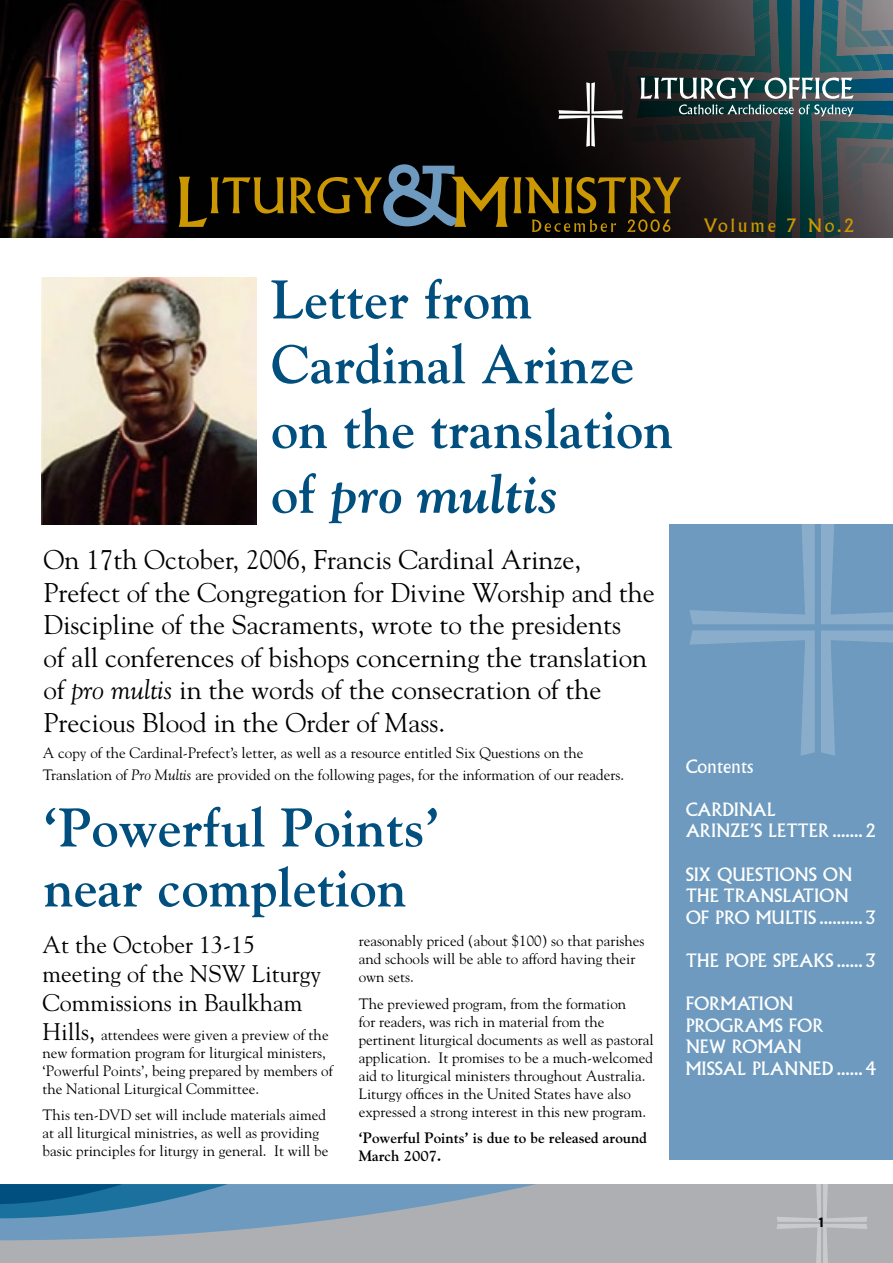
<style>
.page{position:relative;width:893px;height:1263px;background:#fff}
.page>*{position:absolute;margin:0;border:0;box-sizing:border-box;transform-origin:0 0}
.t1{font:700 54px/64.8px "Goudy";color:#004f7f}
.t2{font:27px/32.4px "Goudy";color:#000}
.t3{font:24px/28.8px "Goudy";color:#000}
.t4{font:18px/21.6px "Albertus";color:#fff}
.t5{font:18px "Albertus";letter-spacing:.15em;color:#cb9702}
.t6{font:15px/18px "Goudy";color:#000}
.t7{font:700 15px/18px "Goudy";color:#000}
.s1{font-style:italic}
.s2{font-size:24px}
</style>
<div class="page">
<div style="left:0;top:1184px;width:893px;height:79px;background:#adafb2"></div>
<svg style="left:0;top:1184px;width:536px;height:56px"></svg>
<div style="left:669px;top:524px;width:224px;height:636px;background:#6d9abe"></div>
<img style="left:0;top:0;width:179px;height:238px">
<img style="left:42px;top:278px;width:215px;height:247px">
<svg style="left:690px;top:524px;width:203px;height:232px"></svg>
<svg style="left:179px;top:0;width:714px;height:238px;background:#1b201c"></svg>
<svg style="left:777px;top:1184px;width:90px;height:79px"></svg>
<p class="t5" style="left:704px;top:215px;width:151px">Volume 7 No.2</p>
<h1 class="t1" style="left:271px;top:267px;width:404px">Letter from<br>Cardinal Arinze on the translation of <span class="s1">pro multis</span></h1>
<p class="t2" style="left:44px;top:544px;width:613px">On 17th October, 2006, Francis Cardinal Arinze, Prefect of the Congregation for Divine Worship and the Discipline of the Sacraments, wrote to the presidents<br>of all conferences of bishops concerning the translation of <span class="s1">pro multis</span> in the words of the consecration of the Precious Blood in the Order of Mass.</p>
<p class="t6" style="left:43px;top:742px;width:583px;line-height:21.6px">A copy of the Cardinal-Prefect’s letter, as well as a resource entitled Six Questions on the<br>Translation of <span class="s1">Pro Multis</span> are provided on the following pages, for the information of our readers.</p>
<h1 class="t1" style="left:44px;top:797px;width:398px;line-height:60px">‘Powerful Points’ near completion</h1>
<h3 class="t3" style="left:43px;top:930px;width:280px">At the October 13-15 meeting of the NSW Liturgy<br>Commissions in Baulkham</h3>
<p class="t6" style="left:43px;top:1025px;width:292px"><span class="s2">Hills,</span> attendees were given a preview of the new formation program for liturgical ministers, ‘Powerful Points’, being prepared by members of the National Liturgical Committee.</p>
<p class="t6" style="left:43px;top:1106px;width:287px">This ten-DVD set will include materials aimed at all liturgical ministries, as well as providing basic principles for liturgy in general. It will be</p>
<p class="t6" style="left:359px;top:932px;width:287px">reasonably priced (about $100) so that parishes and schools will be able to afford having their own sets.</p>
<p class="t6" style="left:359px;top:994px;width:296px">The previewed program, from the formation<br>for readers, was rich in material from the pertinent liturgical documents as well as pastoral application. It promises to be a much-welcomed aid to liturgical ministers throughout Australia.<br>Liturgy offices in the United States have also expressed a strong interest in this new program.</p>
<p class="t7" style="left:359px;top:1129px;width:290px">‘Powerful Points’ is due to be released around<br>March 2007.</p>
<p class="t4" style="left:686px;top:755px;width:69px">Contents</p>
<p class="t4" style="left:686px;top:799px;width:191px">CARDINAL<br>ARINZE’S LETTER ....... 2</p>
<p class="t4" style="left:686px;top:863px;width:191px">SIX QUESTIONS ON<br>THE TRANSLATION<br>OF PRO MULTIS .......... 3</p>
<p class="t4" style="left:686px;top:950px;width:191px">THE POPE SPEAKS ...... 3</p>
<p class="t4" style="left:686px;top:993px;width:192px">FORMATION<br>PROGRAMS FOR<br>NEW ROMAN<br>MISSAL PLANNED ...... 4</p>
</div>
